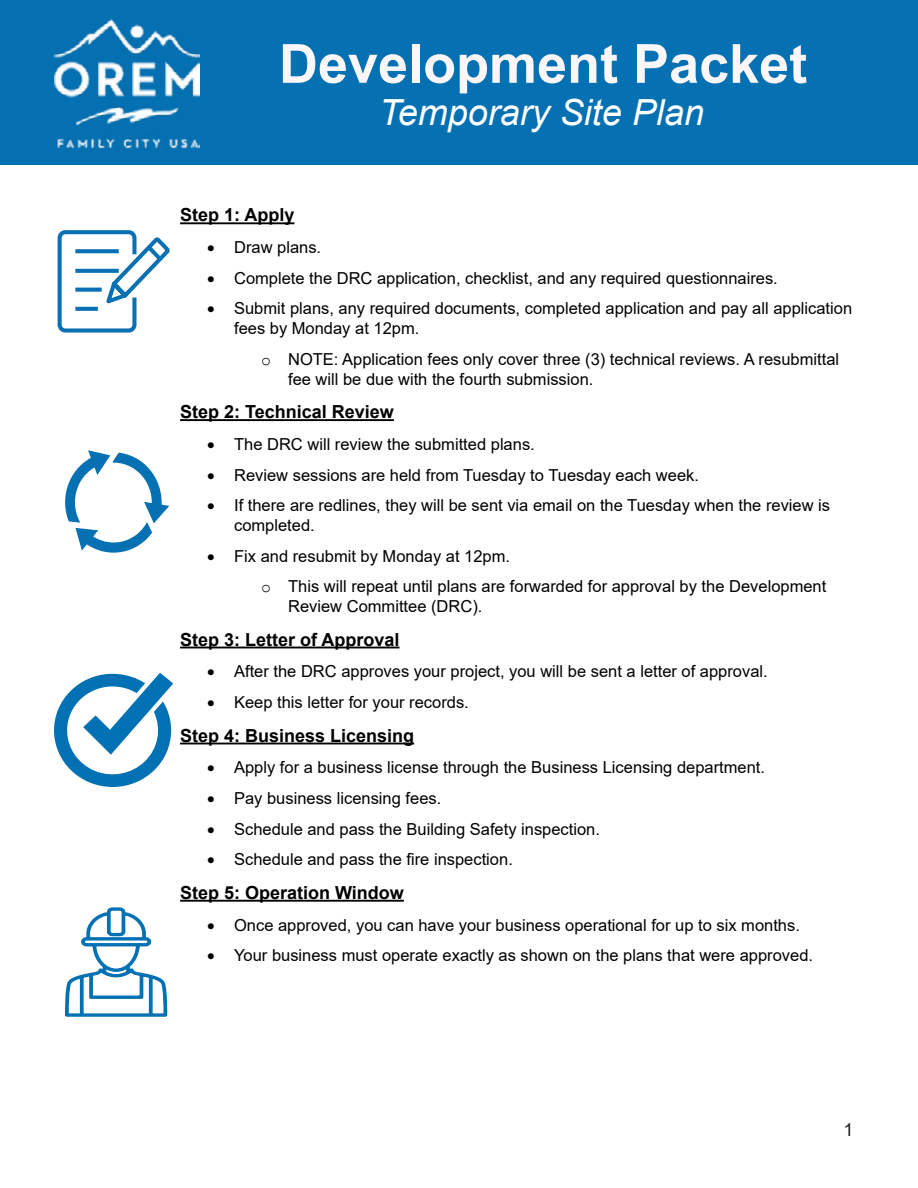
<style>
.page{position:relative;width:918px;height:1188px;background:#fff}
.page>*{position:absolute;margin:0;border:0;box-sizing:border-box;transform-origin:0 0}
.t1{font:700 54px "Arial";color:#fbf7f9}
.t2{font:italic 36px "Arial";color:#fff}
.t3{font:700 18px "Arial";color:#000}
.t4{font:18px "Arial";color:#231f20}
.t5{font:16.5px/19.8px "Arial";color:#000}
.s1{font-family:"Courier New"}
</style>
<div class="page">
<div style="left:0;top:0;width:918px;height:164px;background:#0571b3"></div>
<svg style="left:57px;top:230px;width:113px;height:103px"></svg>
<svg style="left:65px;top:450px;width:104px;height:103px"></svg>
<svg style="left:65px;top:907px;width:103px;height:110px"></svg>
<svg style="left:54px;top:672px;width:120px;height:115px"></svg>
<hr style="left:180px;top:222px;width:114px;height:2px;background:#000">
<hr style="left:180px;top:419px;width:214px;height:2px;background:#000">
<hr style="left:180px;top:647px;width:219px;height:1px;background:#000">
<hr style="left:180px;top:743px;width:234px;height:1px;background:#000">
<hr style="left:180px;top:900px;width:224px;height:2px;background:#000">
<img style="left:55px;top:18px;width:144px;height:131px">
<h1 class="t1" style="left:279px;top:26px;width:530px">Development Packet</h1>
<h2 class="t2" style="left:379px;top:89px;width:326px">Temporary Site Plan</h2>
<p class="t3" style="left:180px;top:202px;width:116px">Step 1: Apply</p>
<p class="t5" style="left:207px;top:237px;width:116px">• Draw plans.</p>
<p class="t5" style="left:207px;top:268px;width:572px">• Complete the DRC application, checklist, and any required questionnaires.</p>
<p class="t5" style="left:234px;top:299px;width:620px;text-indent:-27px">• Submit plans, any required documents, completed application and pay all application fees by Monday at 12pm.</p>
<p class="t5" style="left:288px;top:349px;width:553px;text-indent:-27px"><span class="s1">o</span> NOTE: Application fees only cover three (3) technical reviews. A resubmittal fee will be due with the fourth submission.</p>
<p class="t3" style="left:180px;top:399px;width:215px">Step 2: Technical Review</p>
<p class="t5" style="left:207px;top:434px;width:329px">• The DRC will review the submitted plans.</p>
<p class="t5" style="left:207px;top:465px;width:493px">• Review sessions are held from Tuesday to Tuesday each week.</p>
<p class="t5" style="left:234px;top:495px;width:598px;text-indent:-27px">• If there are redlines, they will be sent via email on the Tuesday when the review is completed.</p>
<p class="t5" style="left:261px;top:540px;width:567px;line-height:30.6px;text-indent:-54px">• Fix and resubmit by Monday at 12pm.<br><span class="s1">o</span> This will repeat until plans are forwarded for approval by the Development</p>
<p class="t5" style="left:288px;top:596px;width:196px">Review Committee (DRC).</p>
<p class="t3" style="left:180px;top:627px;width:221px">Step 3: Letter of Approval</p>
<p class="t5" style="left:207px;top:662px;width:562px">• After the DRC approves your project, you will be sent a letter of approval.</p>
<p class="t5" style="left:207px;top:692px;width:263px">• Keep this letter for your records.</p>
<p class="t3" style="left:180px;top:723px;width:236px">Step 4: Business Licensing</p>
<p class="t5" style="left:207px;top:758px;width:559px">• Apply for a business license through the Business Licensing department.</p>
<p class="t5" style="left:207px;top:788px;width:236px">• Pay business licensing fees.</p>
<p class="t5" style="left:207px;top:819px;width:394px">• Schedule and pass the Building Safety inspection.</p>
<p class="t5" style="left:207px;top:849px;width:307px">• Schedule and pass the fire inspection.</p>
<p class="t3" style="left:180px;top:880px;width:225px">Step 5: Operation Window</p>
<p class="t5" style="left:207px;top:915px;width:594px">• Once approved, you can have your business operational for up to six months.</p>
<p class="t5" style="left:207px;top:945px;width:608px">• Your business must operate exactly as shown on the plans that were approved.</p>
<p class="t4" style="left:843px;top:1117px;width:12px">1</p>
</div>
